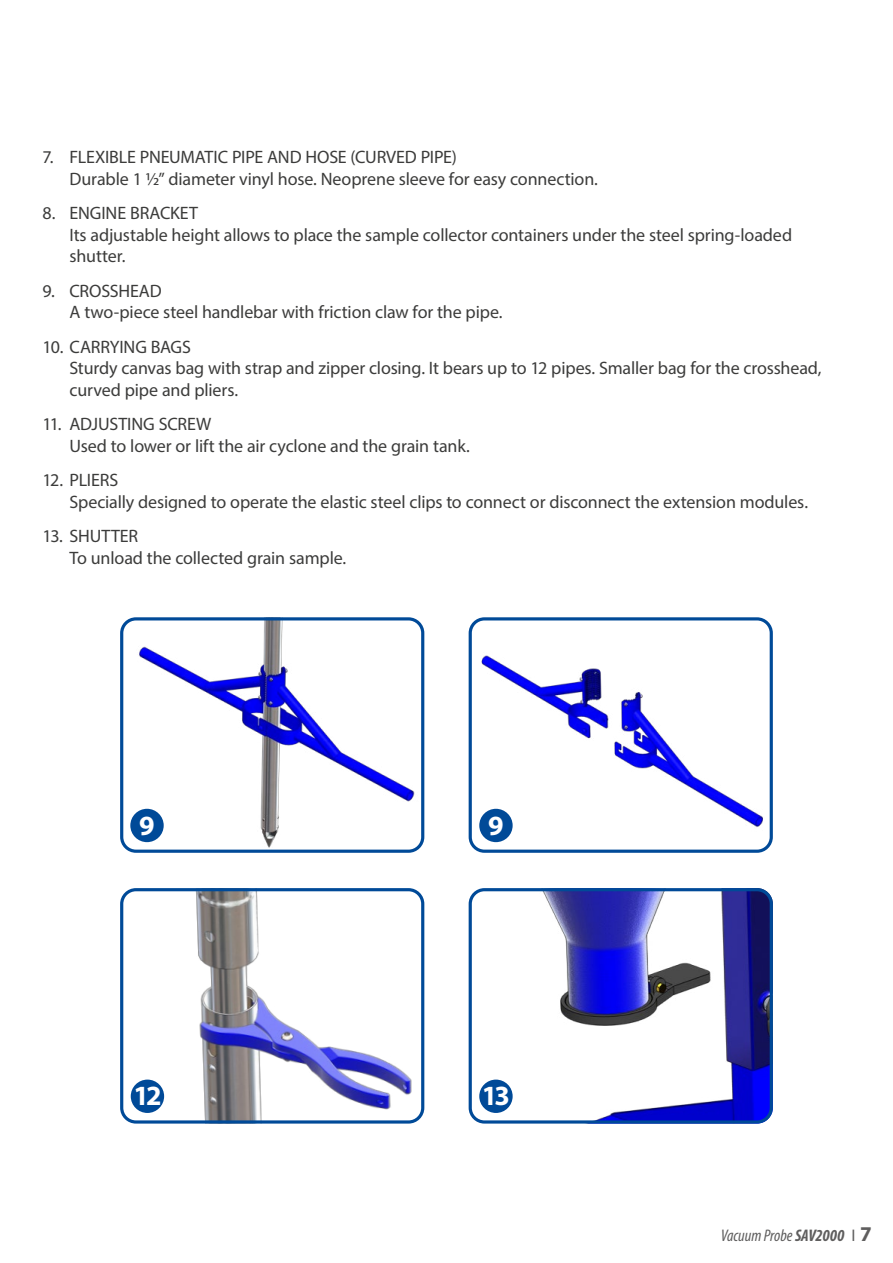
<style>
.page{position:relative;width:893px;height:1263px;background:#fff}
.page>*{position:absolute;margin:0;border:0;box-sizing:border-box;transform-origin:0 0}
.t1{font:700 27.9px "Myriad Pro";color:#fff}
.t2{font:18px/21.6px "Myriad Pro";letter-spacing:-.005em;color:#3c3c3b}
.t3{font:italic condensed 16.8px "Myriad Pro";letter-spacing:-.005em;color:#5f5e5e}
.s1{font-weight:700}
.s2{font-style:normal;font-stretch:normal}
.s3{font-weight:700;font-style:normal;font-stretch:normal;font-size:21.15px}
</style>
<div class="page">
<img style="left:124px;top:621px;width:296px;height:228px">
<div style="left:120px;top:617px;width:304px;height:236px;border:3px solid #004a98;border-radius:14px"></div>
<img style="left:473px;top:621px;width:296px;height:228px">
<div style="left:469px;top:617px;width:304px;height:236px;border:3px solid #004a98;border-radius:14px"></div>
<img style="left:124px;top:892px;width:300px;height:231px">
<div style="left:120px;top:888px;width:304px;height:235px;border:3px solid #004a98;border-radius:14px"></div>
<img style="left:469px;top:892px;width:300px;height:231px">
<div style="left:469px;top:888px;width:304px;height:235px;border:3px solid #004a98;border-radius:14px"></div>
<div style="left:130px;top:809px;width:34px;height:33px;background:#004a98;border-radius:50%"></div>
<div style="left:479px;top:809px;width:34px;height:33px;background:#004a98;border-radius:50%"></div>
<div style="left:131px;top:1079px;width:33px;height:34px;background:#004a98;border-radius:50%"></div>
<div style="left:479px;top:1079px;width:34px;height:34px;background:#004a98;border-radius:50%"></div>
<p class="t2" style="left:70px;top:146px;width:530px;text-indent:-27px">7. FLEXIBLE PNEUMATIC PIPE AND HOSE (CURVED PIPE)<br>Durable 1 ½” diameter vinyl hose. Neoprene sleeve for easy connection.</p>
<p class="t2" style="left:70px;top:202px;width:724px;text-indent:-27px">8. ENGINE BRACKET<br>Its adjustable height allows to place the sample collector containers under the steel spring-loaded shutter.</p>
<p class="t2" style="left:70px;top:279px;width:434px;text-indent:-27px">9. CROSSHEAD<br>A two-piece steel handlebar with friction claw for the pipe.</p>
<p class="t2" style="left:70px;top:335px;width:754px;text-indent:-27px">10. CARRYING BAGS<br>Sturdy canvas bag with strap and zipper closing. It bears up to 12 pipes. Smaller bag for the crosshead, curved pipe and pliers.</p>
<p class="t2" style="left:70px;top:413px;width:402px;text-indent:-27px">11. ADJUSTING SCREW<br>Used to lower or lift the air cyclone and the grain tank.</p>
<p class="t2" style="left:70px;top:469px;width:740px;text-indent:-27px">12. PLIERS<br>Specially designed to operate the elastic steel clips to connect or disconnect the extension modules.</p>
<p class="t2" style="left:70px;top:525px;width:278px;text-indent:-27px">13. SHUTTER<br>To unload the collected grain sample.</p>
<h1 class="t1" style="left:139px;top:807px;width:17px">9</h1>
<h1 class="t1" style="left:488px;top:807px;width:17px">9</h1>
<h1 class="t1" style="left:133px;top:1078px;width:30px">12</h1>
<h1 class="t1" style="left:482px;top:1078px;width:30px">13</h1>
<p class="t3" style="left:721px;top:1225px;width:153px">Vacuum Probe <span class="s1">SAV2000</span> <span class="s2">I</span> <span class="s3">7</span></p>
</div>
